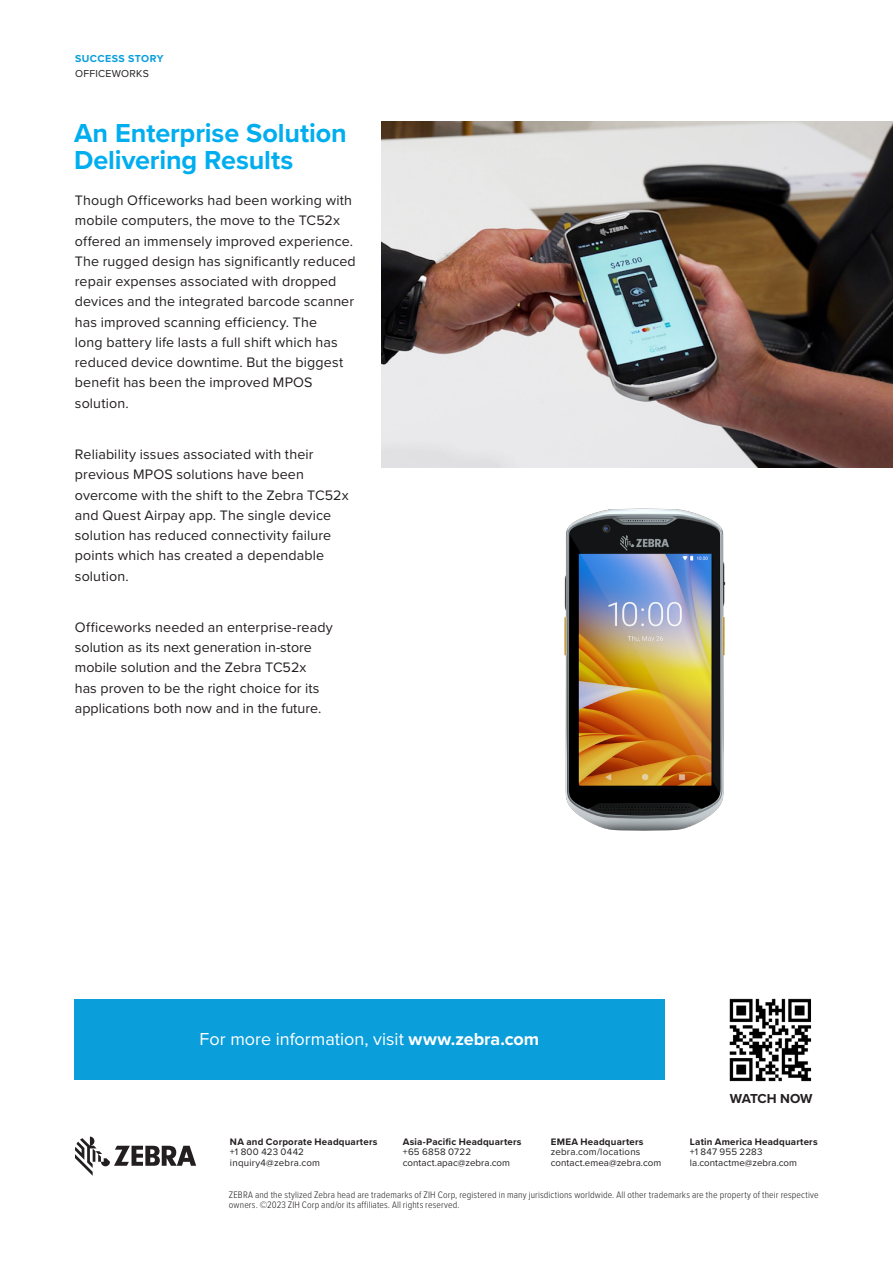
<style>
.page{position:relative;width:893px;height:1263px;background:#fff}
.page>*{position:absolute;margin:0;border:0;box-sizing:border-box;transform-origin:0 0}
.Heading{font:700 27px/27px "Proxima Nova";color:#00aeef}
.t1{font:18px "Proxima Nova";color:#fff}
.Heading-2{font:14.25px/20.2px "Proxima Nova";letter-spacing:.01em;color:#231f20}
.t2{font:700 13.5px "Proxima Nova";letter-spacing:-.02em;color:#231f20}
.t3{font:700 10.5px "Proxima Nova";letter-spacing:.045em;color:#0a9edb}
.t4{font:10.5px "Proxima Nova";letter-spacing:.025em;color:#231f20}
.t5{font:300 9.75px/10.5px "Proxima Nova Cond";letter-spacing:.015em;color:#231f20}
.t6{font:9.75px/10.5px "Proxima Nova";letter-spacing:.01em;color:#231f20}
.t7{font:700 9.75px "Proxima Nova";letter-spacing:.02em;color:#231f20}
.s1{font-weight:700}
</style>
<div class="page">
<div style="left:74px;top:999px;width:590px;height:81px;background:#0a9edb"></div>
<svg style="left:75px;top:1136px;width:121px;height:40px"></svg>
<img style="left:382px;top:122px;width:511px;height:346px">
<img style="left:729px;top:998px;width:83px;height:84px">
<img style="left:564px;top:508px;width:162px;height:323px">
<p class="t3" style="left:75px;top:51px;width:90px">SUCCESS STORY</p>
<p class="t4" style="left:75px;top:65px;width:75px">OFFICEWORKS</p>
<p class="Heading" style="left:74px;top:119px;width:274px">An Enterprise Solution<br>Delivering Results</p>
<p class="Heading-2" style="left:75px;top:190px;width:282px">Though Officeworks had been working with mobile computers, the move to the TC52x offered an immensely improved experience.<br>The rugged design has significantly reduced repair expenses associated with dropped devices and the integrated barcode scanner has improved scanning efficiency. The<br>long battery life lasts a full shift which has reduced device downtime. But the biggest benefit has been the improved MPOS solution.</p>
<p class="Heading-2" style="left:75px;top:443px;width:275px">Reliability issues associated with their previous MPOS solutions have been overcome with the shift to the Zebra TC52x and Quest Airpay app. The single device solution has reduced connectivity failure points which has created a dependable solution.</p>
<p class="Heading-2" style="left:75px;top:616px;width:259px">Officeworks needed an enterprise-ready solution as its next generation in-store mobile solution and the Zebra TC52x<br>has proven to be the right choice for its applications both now and in the future.</p>
<p class="t1" style="left:200px;top:1026px;width:341px">For more information, visit <span class="s1">www.zebra.com</span></p>
<p class="t2" style="left:730px;top:1088px;width:84px">WATCH NOW</p>
<p class="t7" style="left:690px;top:1134px;width:129px">Latin America Headquarters</p>
<p class="t6" style="left:690px;top:1146px;width:109px">+1 847 955 2283 la.contactme@zebra.com</p>
<p class="t5" style="left:229px;top:1189px;width:591px">ZEBRA and the stylized Zebra head are trademarks of ZIH Corp, registered in many jurisdictions worldwide. All other trademarks are the property of their respective owners. ©2023 ZIH Corp and/or its affiliates. All rights reserved.</p>
<p class="t7" style="left:403px;top:1134px;width:120px">Asia-Pacific Headquarters</p>
<p class="t6" style="left:403px;top:1146px;width:109px">+65 6858 0722 contact.apac@zebra.com</p>
<p class="t7" style="left:230px;top:1134px;width:149px">NA and Corporate Headquarters</p>
<p class="t6" style="left:230px;top:1146px;width:92px">+1 800 423 0442 inquiry4@zebra.com</p>
<p class="t7" style="left:551px;top:1134px;width:94px">EMEA Headquarters</p>
<p class="t6" style="left:551px;top:1146px;width:112px">zebra.com/locations contact.emea@zebra.com</p>
</div>
